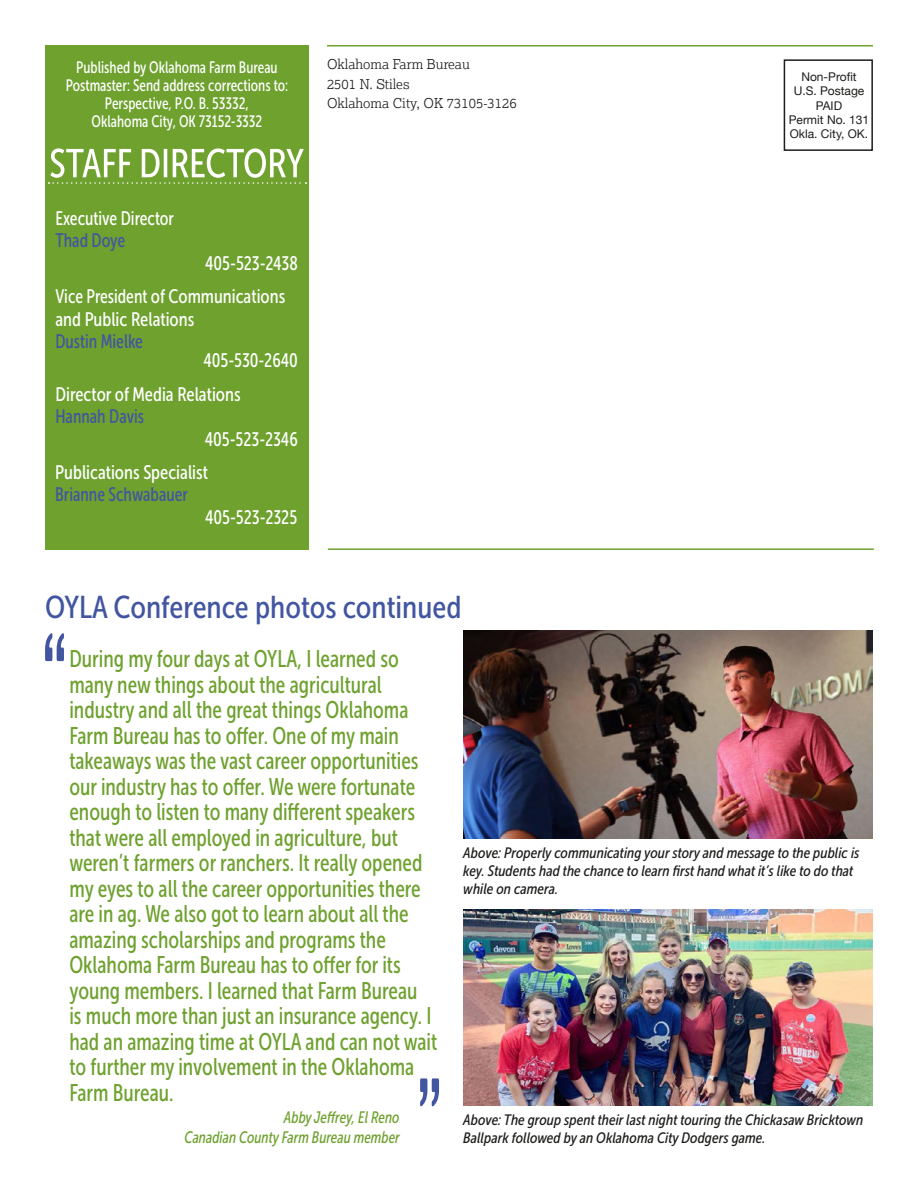
<style>
.page{position:relative;width:918px;height:1188px;background:#fff}
.page>*{position:absolute;margin:0;border:0;box-sizing:border-box;transform-origin:0 0}
.Headline{font:31.5px "Museo Sans Cond 500";color:#4155a1}
.Pull_Quote{font:24px/25.5px "Museo Sans Cond 500";color:#6ea12e;scale:.9 1}
.Staff_Directory{font:19.5px/22.5px "Museo Sans Cond 500";color:#fff;scale:.9 1}
.Staff_Directory-2{font:19.5px "Museo Sans Cond 500";color:#4155a1;scale:.9 1}
.Staff_Directory-3{font:19.5px "Museo Sans Cond 500";color:#fff;scale:.95 1}
.Staff_Directory-4{font:16.5px "Museo Sans Cond 500";color:#fff;scale:.9 1}
.Cutline{font:italic 16.5px "Museo Sans Cond 500";color:#6ea12e;scale:.9 1}
.Headline_2{font:italic 15px/18px "Museo Sans Cond 500";color:#1d1d1b}
.t1{font:300 13.5px "Lexia";color:#1d1d1b}
.t2{font:12px "Helvetica Neue";color:#1d1d1b}
</style>
<div class="page">
<div style="left:784px;top:59px;width:89px;height:92px;border:2px solid #1d1d1b"></div>
<hr style="left:327px;top:45px;width:546px;height:2px;background:#6ea12e">
<div style="left:45px;top:45px;width:264px;height:504px;background:#6ea12e"></div>
<svg style="left:49px;top:148px;width:257px;height:36px"></svg>
<hr style="left:328px;top:548px;width:546px;height:2px;background:#6ea12e">
<img style="left:463px;top:631px;width:410px;height:207px">
<img style="left:463px;top:910px;width:410px;height:196px">
<svg style="left:420px;top:1078px;width:19px;height:28px"></svg>
<svg style="left:45px;top:633px;width:19px;height:28px"></svg>
<p class="Staff_Directory-4" style="left:76px;top:58px;width:225px">Published by Oklahoma Farm Bureau</p>
<p class="Staff_Directory-4" style="left:66px;top:76px;width:249px">Postmaster: Send address corrections to:</p>
<p class="Staff_Directory-4" style="left:105px;top:94px;width:162px">Perspective, P.O. B. 53332,</p>
<p class="Staff_Directory-4" style="left:92px;top:112px;width:191px">Oklahoma City, OK 73152-3332</p>
<p class="t1" style="left:327px;top:56px;width:144px">Oklahoma Farm Bureau</p>
<p class="t1" style="left:327px;top:75px;width:84px">2501 N. Stiles</p>
<p class="t1" style="left:327px;top:95px;width:191px">Oklahoma City, OK 73105-3126</p>
<p class="Staff_Directory" style="left:55px;top:207px;width:133px">Executive Director</p>
<p class="Staff_Directory-2" style="left:55px;top:230px;width:79px">Thad Doye</p>
<p class="Staff_Directory" style="left:205px;top:252px;width:105px">405-523-2438</p>
<p class="Staff_Directory" style="left:55px;top:285px;width:257px">Vice President of Communications and Public Relations</p>
<p class="Staff_Directory-2" style="left:55px;top:331px;width:99px">Dustin Mielke</p>
<p class="Staff_Directory" style="left:203px;top:349px;width:107px">405-530-2640</p>
<p class="Staff_Directory-3" style="left:55px;top:383px;width:197px">Director of Media Relations</p>
<p class="Staff_Directory-2" style="left:55px;top:406px;width:100px">Hannah Davis</p>
<p class="Staff_Directory" style="left:205px;top:428px;width:105px">405-523-2346</p>
<p class="Staff_Directory-3" style="left:55px;top:462px;width:162px">Publications Specialist</p>
<p class="Staff_Directory-2" style="left:55px;top:484px;width:149px">Brianne Schwabauer</p>
<p class="Staff_Directory" style="left:205px;top:506px;width:104px">405-523-2325</p>
<p class="Headline" style="left:45px;top:589px;width:418px">OYLA Conference photos continued</p>
<p class="t2" style="left:801px;top:68px;width:57px">Non-Profit</p>
<p class="t2" style="left:794px;top:82px;width:72px">U.S. Postage</p>
<p class="t2" style="left:816px;top:97px;width:28px">PAID</p>
<p class="t2" style="left:789px;top:111px;width:82px">Permit No. 131</p>
<p class="t2" style="left:790px;top:126px;width:80px">Okla. City, OK.</p>
<p class="Pull_Quote" style="left:69px;top:647px;width:410px">During my four days at OYLA, I learned so many new things about the agricultural industry and all the great things Oklahoma Farm Bureau has to offer. One of my main takeaways was the vast career opportunities our industry has to offer. We were fortunate enough to listen to many different speakers that were all employed in agriculture, but weren’t farmers or ranchers. It really opened my eyes to all the career opportunities there are in ag. We also got to learn about all the amazing scholarships and programs the Oklahoma Farm Bureau has to offer for its young members. I learned that Farm Bureau<br>is much more than just an insurance agency. I had an amazing time at OYLA and can not wait to further my involvement in the Oklahoma Farm Bureau.</p>
<p class="Cutline" style="left:284px;top:1109px;width:130px">Abby Jeffrey, El Reno</p>
<p class="Cutline" style="left:185px;top:1128px;width:241px">Canadian County Farm Bureau member</p>
<p class="Headline_2" style="left:463px;top:844px;width:398px">Above: Properly communicating your story and message to the public is key. Students had the chance to learn first hand what it’s like to do that while on camera.</p>
<p class="Headline_2" style="left:463px;top:1111px;width:402px">Above: The group spent their last night touring the Chickasaw Bricktown<br>Ballpark followed by an Oklahoma City Dodgers game.</p>
</div>
